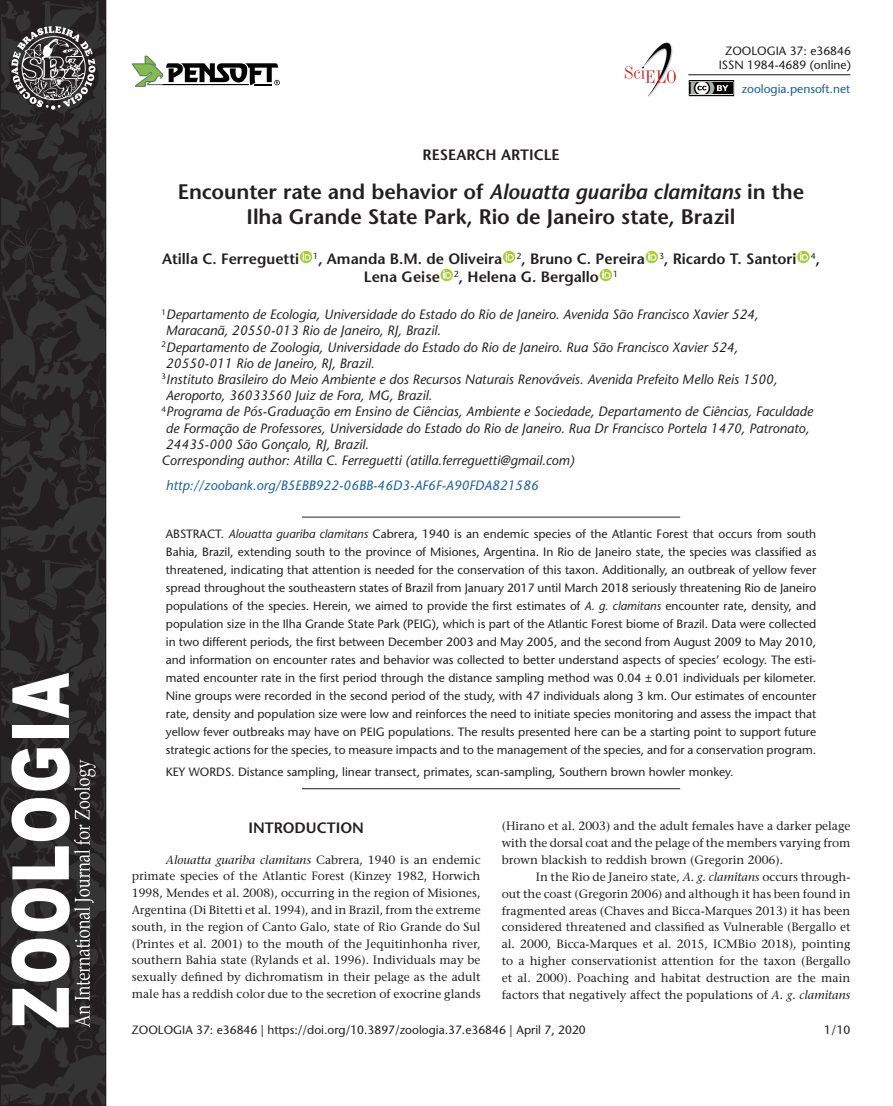
<style>
.page{position:relative;width:893px;height:1106px;background:#fff}
.page>*{position:absolute;margin:0;border:0;box-sizing:border-box;transform-origin:0 0}
.Article_Title{font:600 21px/25.2px "Stone Sans";color:#231f20;text-align:center}
.Authors{font:600 15px/18px "Stone Sans";color:#231f20;text-align:center}
.H_1{font:600 15px "Stone Sans";color:#231f20}
.Authors_Affiliations{font:italic 13.5px/16.2px "Stone Sans";color:#231f20}
.Corresponding_author{font:italic 13.5px "Stone Sans";color:#231f20}
.Article_LSID{font:italic 13.5px "Stone Sans";color:#175d9e}
.Abstract_text{font:12px/18px "Stone Sans";color:#231f20;text-align:justify}
.t1{font:12px/16.8px "Stone Serif";color:#231f20;text-align:justify}
.Keywords{font:12px "Stone Sans";color:#231f20}
.Article_Info{font:12px "Stone Sans";color:#231f20}
.t2{font:12px "Stone Sans";color:#175d9e}
.s1{font-style:italic}
</style>
<div class="page">
<hr style="left:302px;top:517px;width:378px;height:1px;background:#231f20">
<hr style="left:302px;top:788px;width:378px;height:1px;background:#231f20">
<div style="left:300px;top:251px;width:12px;height:12px;background:#a6ce39;border-radius:50%"></div>
<svg style="left:302px;top:252px;width:9px;height:9px"></svg>
<svg style="left:503px;top:251px;width:12px;height:12px"></svg>
<svg style="left:505px;top:252px;width:9px;height:9px"></svg>
<div style="left:646px;top:251px;width:12px;height:12px;background:#a6ce39;border-radius:50%"></div>
<svg style="left:648px;top:252px;width:9px;height:9px"></svg>
<svg style="left:797px;top:251px;width:13px;height:12px"></svg>
<svg style="left:799px;top:252px;width:9px;height:9px"></svg>
<svg style="left:440px;top:269px;width:13px;height:12px"></svg>
<svg style="left:443px;top:270px;width:9px;height:9px"></svg>
<div style="left:600px;top:269px;width:12px;height:12px;background:#a6ce39;border-radius:50%"></div>
<svg style="left:602px;top:270px;width:9px;height:9px"></svg>
<hr style="left:688px;top:74px;width:162px;height:1px;background:#231f20">
<div style="left:689px;top:80px;width:45px;height:16px;border:1px solid #040503"></div>
<div style="left:690px;top:82px;width:43px;height:12px;background:#040503"></div>
<svg style="left:691px;top:82px;width:37px;height:12px"></svg>
<img style="left:624px;top:42px;width:53px;height:55px">
<img style="left:2px;top:560px;width:102px;height:544px">
<img style="left:2px;top:2px;width:102px;height:558px">
<div style="left:0;top:0;width:106px;height:1106px;border:1px solid #231f20"></div>
<svg style="left:11px;top:748px;width:85px;height:279px"></svg>
<div style="left:12px;top:725px;width:57px;height:13px;background:#fff"></div>
<svg style="left:12px;top:673px;width:57px;height:45px"></svg>
<svg style="left:132px;top:56px;width:148px;height:31px"></svg>
<svg style="left:11px;top:26px;width:84px;height:84px;background:#615f60"></svg>
<p class="Authors" style="left:423px;top:145px;width:139px">RESEARCH ARTICLE</p>
<p class="Abstract_text" style="left:719px;top:43px;width:134px;line-height:14.4px;text-align:center">ZOOLOGIA 37: e36846<br>ISSN 1984-4689 (online)</p>
<p class="t2" style="left:742px;top:82px;width:110px">zoologia.pensoft.net</p>
<p class="Article_Title" style="left:178px;top:179px;width:628px">Encounter rate and behavior of <span class="s1">Alouatta guariba clamitans</span> in the<br>Ilha Grande State Park, Rio de Janeiro state, Brazil</p>
<p class="Authors" style="left:162px;top:249px;width:659px">Atilla C. Ferreguetti <sup>1</sup>, Amanda B.M. de Oliveira <sup>2</sup>, Bruno C. Pereira <sup>3</sup>, Ricardo T. Santori <sup>4</sup>,<br>Lena Geise <sup>2</sup>, Helena G. Bergallo <sup>1</sup></p>
<p class="Authors_Affiliations" style="left:166px;top:306px;width:594px;text-indent:-4px"><sup>1</sup>Departamento de Ecologia, Universidade do Estado do Rio de Janeiro. Avenida São Francisco Xavier 524,<br>Maracanã, 20550-013 Rio de Janeiro, RJ, Brazil.</p>
<p class="Authors_Affiliations" style="left:166px;top:339px;width:574px;text-indent:-4px"><sup>2</sup>Departamento de Zoologia, Universidade do Estado do Rio de Janeiro. Rua São Francisco Xavier 524,<br>20550-011 Rio de Janeiro, RJ, Brazil.</p>
<p class="Authors_Affiliations" style="left:166px;top:371px;width:613px;text-indent:-4px"><sup>3</sup>Instituto Brasileiro do Meio Ambiente e dos Recursos Naturais Renováveis. Avenida Prefeito Mello Reis 1500,<br>Aeroporto, 36033560 Juiz de Fora, MG, Brazil.</p>
<p class="Authors_Affiliations" style="left:166px;top:403px;width:649px;text-indent:-4px"><sup>4</sup>Programa de Pós-Graduação em Ensino de Ciências, Ambiente e Sociedade, Departamento de Ciências, Faculdade de Formação de Professores, Universidade do Estado do Rio de Janeiro. Rua Dr Francisco Portela 1470, Patronato,<br>24435-000 São Gonçalo, RJ, Brazil.</p>
<p class="Corresponding_author" style="left:162px;top:452px;width:414px">Corresponding author: Atilla C. Ferreguetti (atilla.ferreguetti@gmail.com)</p>
<p class="Article_LSID" style="left:166px;top:477px;width:374px">http://zoobank.org/B5EBB922-06BB-46D3-AF6F-A90FDA821586</p>
<p class="Abstract_text" style="left:166px;top:525px;width:652px">ABSTRACT. <span class="s1">Alouatta guariba clamitans</span> Cabrera, 1940 is an endemic species of the Atlantic Forest that occurs from south Bahia, Brazil, extending south to the province of Misiones, Argentina. In Rio de Janeiro state, the species was classified as threatened, indicating that attention is needed for the conservation of this taxon. Additionally, an outbreak of yellow fever spread throughout the southeastern states of Brazil from January 2017 until March 2018 seriously threatening Rio de Janeiro populations of the species. Herein, we aimed to provide the first estimates of <span class="s1">A. g. clamitans</span> encounter rate, density, and population size in the Ilha Grande State Park (PEIG), which is part of the Atlantic Forest biome of Brazil. Data were collected in two different periods, the first between December 2003 and May 2005, and the second from August 2009 to May 2010, and information on encounter rates and behavior was collected to better understand aspects of species’ ecology. The esti&shy;mated encounter rate in the first period through the distance sampling method was 0.04 ± 0.01 individuals per kilometer.<br>Nine groups were recorded in the second period of the study, with 47 individuals along 3 km. Our estimates of encounter rate, density and population size were low and reinforces the need to initiate species monitoring and assess the impact that yellow fever outbreaks may have on PEIG populations. The results presented here can be a starting point to support future strategic actions for the species, to measure impacts and to the management of the species, and for a conservation program.</p>
<p class="Keywords" style="left:166px;top:765px;width:569px">KEY WORDS. Distance sampling, linear transect, primates, scan-sampling, Southern brown howler monkey.</p>
<p class="H_1" style="left:248px;top:818px;width:117px">INTRODUCTION</p>
<p class="t1" style="left:132px;top:851px;width:350px;text-indent:34px"><span class="s1">Alouatta guariba clamitans</span> Cabrera, 1940 is an endemic primate species of the Atlantic Forest (Kinzey 1982, Horwich 1998, Mendes et al. 2008), occurring in the region of Misiones, Argentina (Di Bitetti et al. 1994), and in Brazil, from the extreme south, in the region of Canto Galo, state of Rio Grande do Sul (Printes et al. 2001) to the mouth of the Jequitinhonha river, southern Bahia state (Rylands et al. 1996). Individuals may be sexually defined by dichromatism in their pelage as the adult male has a reddish color due to the secretion of exocrine glands</p>
<p class="t1" style="left:502px;top:818px;width:350px">(Hirano et al. 2003) and the adult females have a darker pelage with the dorsal coat and the pelage of the members varying from brown blackish to reddish brown (Gregorin 2006).</p>
<p class="t1" style="left:502px;top:868px;width:350px;text-indent:34px">In the Rio de Janeiro state, <span class="s1">A. g. clamitans</span> occurs through&shy;out the coast (Gregorin 2006) and although it has been found in fragmented areas (Chaves and Bicca-Marques 2013) it has been considered threatened and classified as Vulnerable (Bergallo et al. 2000, Bicca-Marques et al. 2015, ICMBio 2018), pointing to a higher conservationist attention for the taxon (Bergallo et al. 2000). Poaching and habitat destruction are the main factors that negatively affect the populations of <span class="s1">A. g. clamitans</span></p>
<p class="Article_Info" style="left:132px;top:1023px;width:456px">ZOOLOGIA 37: e36846 | https://doi.org/10.3897/zoologia.37.e36846 | April 7, 2020</p>
<p class="Abstract_text" style="left:824px;top:1021px;width:28px">1/10</p>
</div>
